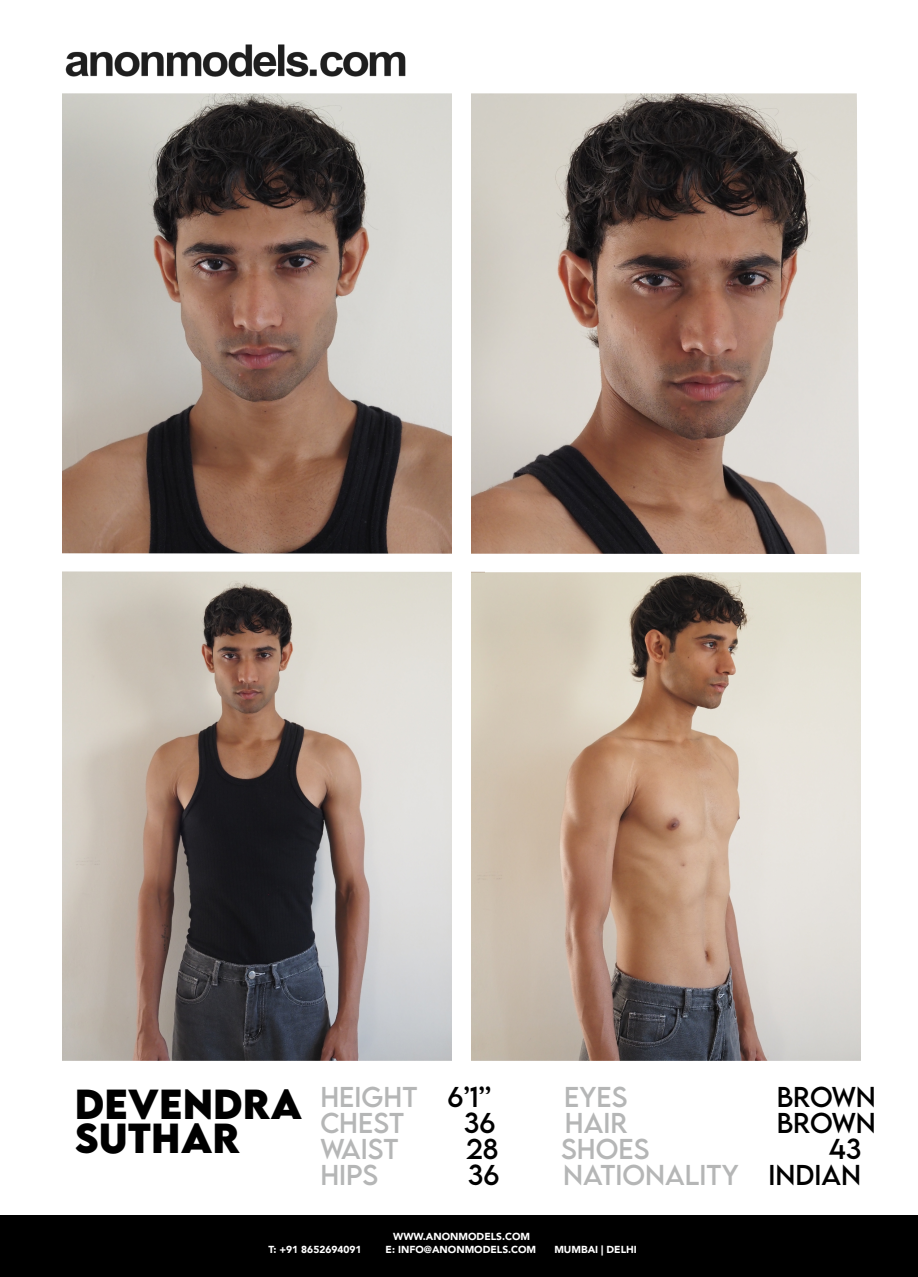
<style>
.page{position:relative;width:918px;height:1277px;background:#fff}
.page>*{position:absolute;margin:0;border:0;box-sizing:border-box;transform-origin:0 0}
.t1{font:700 37.35px/33.5px "LEMONMILK";color:#000}
.t2{font:25.5px/26.1px "LEMONMILK";color:#b5b6b6}
.t3{font:25.5px "LEMONMILK";color:#000}
.t4{font:900 10.2px "Avenir";color:#fff}
.s1{color:#000}
</style>
<div class="page">
<img style="left:62px;top:134px;width:390px;height:419px">
<img style="left:471px;top:93px;width:388px;height:460px">
<img style="left:62px;top:572px;width:390px;height:488px">
<img style="left:471px;top:572px;width:390px;height:488px">
<div style="left:0;top:1215px;width:917px;height:62px;background:#000"></div>
<svg style="left:62px;top:553px;width:798px;height:19px"></svg>
<img style="left:62px;top:44px;width:390px;height:90px">
<h1 class="t1" style="left:75px;top:1087px;width:229px">DEVENDRA<br>SUTHAR</h1>
<h2 class="t2" style="left:320px;top:1083px;width:172px">HEIGHT <span class="s1">6’1’’<br></span>CHEST</h2>
<h2 class="t3" style="left:464px;top:1105px;width:33px">36</h2>
<h2 class="t2" style="left:320px;top:1135px;width:80px">WAIST</h2>
<h2 class="t3" style="left:466px;top:1131px;width:34px">28</h2>
<h2 class="t2" style="left:320px;top:1161px;width:59px">HIPS</h2>
<h2 class="t3" style="left:468px;top:1157px;width:33px">36</h2>
<p class="t4" style="left:393px;top:1230px;width:138px">WWW.ANONMODELS.COM</p>
<h2 class="t2" style="left:564px;top:1082px;width:65px">EYES</h2>
<h2 class="t3" style="left:776px;top:1079px;width:100px">BROWN</h2>
<h2 class="t2" style="left:564px;top:1109px;width:64px">HAIR</h2>
<h2 class="t3" style="left:776px;top:1105px;width:100px">BROWN</h2>
<h2 class="t2" style="left:561px;top:1135px;width:90px">SHOES</h2>
<h2 class="t2" style="left:563px;top:1135px;width:299px;text-align:right"><span class="s1">43<br></span>NATIONALITY <span class="s1">INDIAN</span></h2>
<p class="t4" style="left:268px;top:1243px;width:95px">T: +91 8652694091</p>
<p class="t4" style="left:385px;top:1243px;width:152px">E: INFO@ANONMODELS.COM</p>
<p class="t4" style="left:554px;top:1243px;width:84px">MUMBAI | DELHI</p>
</div>
